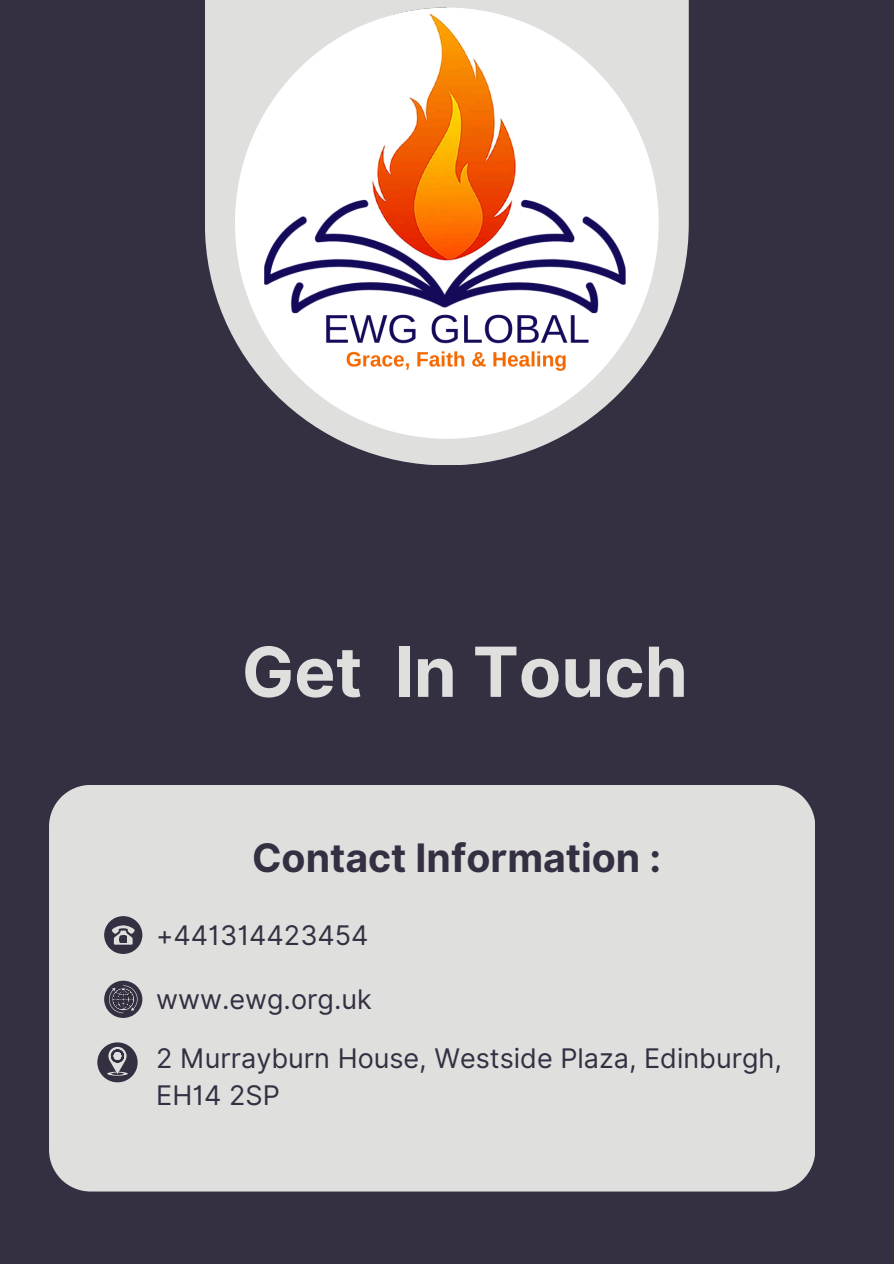
<style>
.page{position:relative;width:894px;height:1264px;background:#fff}
.page>*{position:absolute;margin:0;border:0;box-sizing:border-box;transform-origin:0 0}
.t1{font:700 69px "Inter";color:#dfdfde}
.t2{font:700 39.3px "Inter";color:#352f42}
.t3{font:27px/37.2px "Inter";color:#352f42}
</style>
<div class="page">
<div style="left:0;top:0;width:893px;height:1263px;background:#352f42"></div>
<svg style="left:205px;top:0;width:483px;height:465px;fill:#dfdfde"></svg>
<svg style="left:247px;top:8px;width:399px;height:399px;background:#d2d1d2"></svg>
<div style="left:49px;top:785px;width:765px;height:406px;background:#dfdfde"></div>
<svg style="left:104px;top:916px;width:38px;height:38px"></svg>
<svg style="left:104px;top:980px;width:38px;height:37px"></svg>
<svg style="left:97px;top:1042px;width:41px;height:40px"></svg>
<img style="left:235px;top:8px;width:423px;height:431px;border-radius:50%">
<p class="t1" style="left:242px;top:630px;width:447px">Get In Touch</p>
<p class="t2" style="left:252px;top:834px;width:410px">Contact Information :</p>
<p class="t3" style="left:156px;top:916px;width:214px">+441314423454</p>
<h1 class="t3" style="left:156px;top:980px;width:217px">www.ewg.org.uk</h1>
<h2 class="t3" style="left:156px;top:1039px;width:627px">2 Murrayburn House, Westside Plaza, Edinburgh,<br>EH14 2SP</h2>
</div>
